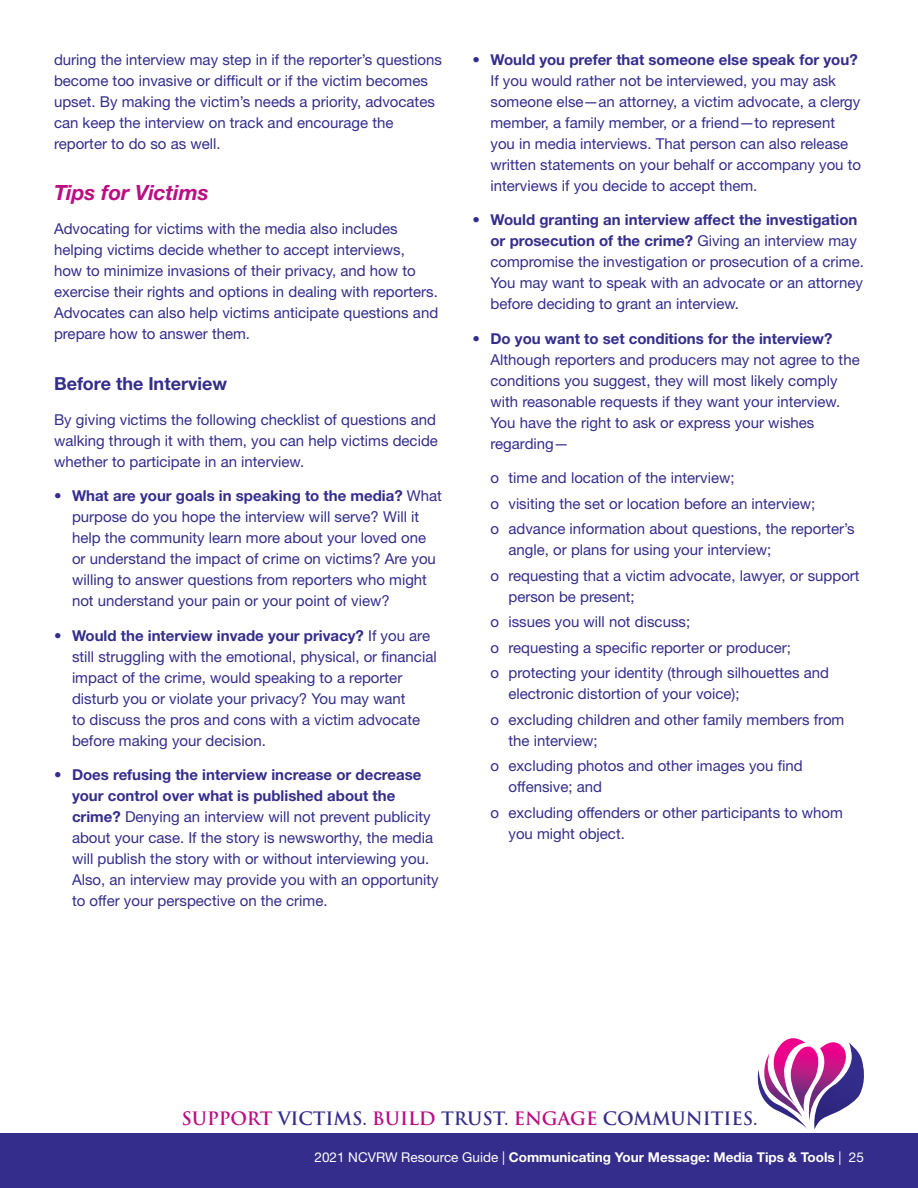
<style>
.page{position:relative;width:918px;height:1188px;background:#fff}
.page>*{position:absolute;margin:0;border:0;box-sizing:border-box;transform-origin:0 0}
.L2_Head{font:italic 700 21px "Helvetica Neue LT Std";color:#ba0e82}
.t1{font:700 18px "Trajan Pro";letter-spacing:-.005em;color:#342d8c}
.L3_Head{font:700 18px "Helvetica Neue LT Std";color:#342d8c}
.Bullet_L1{font:15px/21px "Helvetica Neue LT Std";color:#342d8c}
.Body_text{font:15px/21px "Helvetica Neue LT Std";color:#342d8c}
.Bullet_L2_-_less_spa{font:15px/21px "Helvetica Neue LT Std";color:#342d8c}
.t2{font:700 13.5px "Helvetica Neue LT Std";color:#fff}
.s1{font-weight:700}
.s2{color:#ba0e82}
.s3{font-weight:400}
</style>
<div class="page">
<div style="left:0;top:1133px;width:918px;height:55px;background:#342d8c"></div>
<svg style="left:757px;top:1038px;width:107px;height:91px"></svg>
<p class="Body_text" style="left:54px;top:49px;width:389px">during the interview may step in if the reporter’s questions become too invasive or difficult or if the victim becomes upset. By making the victim’s needs a priority, advocates can keep the interview on track and encourage the reporter to do so as well.</p>
<p class="L2_Head" style="left:54px;top:179px;width:156px">Tips for Victims</p>
<p class="Body_text" style="left:54px;top:218px;width:386px">Advocating for victims with the media also includes helping victims decide whether to accept interviews,<br>how to minimize invasions of their privacy, and how to exercise their rights and options in dealing with reporters.<br>Advocates can also help victims anticipate questions and prepare how to answer them.</p>
<p class="L3_Head" style="left:54px;top:373px;width:174px">Before the Interview</p>
<p class="Body_text" style="left:54px;top:409px;width:385px">By giving victims the following checklist of questions and walking through it with them, you can help victims decide whether to participate in an interview.</p>
<p class="Bullet_L1" style="left:72px;top:485px;width:371px;text-indent:-18px">• <span class="s1">What are your goals in speaking to the media?</span> What purpose do you hope the interview will serve? Will it help the community learn more about your loved one or understand the impact of crime on victims? Are you willing to answer questions from reporters who might not understand your pain or your point of view?</p>
<p class="Bullet_L1" style="left:72px;top:625px;width:366px;text-indent:-18px">• <span class="s1">Would the interview invade your privacy?</span> If you are still struggling with the emotional, physical, or financial impact of the crime, would speaking to a reporter disturb you or violate your privacy? You may want<br>to discuss the pros and cons with a victim advocate before making your decision.</p>
<p class="Bullet_L1" style="left:72px;top:764px;width:368px;text-indent:-18px">• <span class="s1">Does refusing the interview increase or decrease your control over what is published about the crime?</span> Denying an interview will not prevent publicity about your case. If the story is newsworthy, the media will publish the story with or without interviewing you.<br>Also, an interview may provide you with an opportunity to offer your perspective on the crime.</p>
<p class="Bullet_L1" style="left:490px;top:49px;width:372px;text-indent:-18px">• <span class="s1">Would you prefer that someone else speak for you?<br></span>If you would rather not be interviewed, you may ask someone else—an attorney, a victim advocate, a clergy member, a family member, or a friend—to represent you in media interviews. That person can also release written statements on your behalf or accompany you to interviews if you decide to accept them.</p>
<p class="Bullet_L1" style="left:490px;top:209px;width:375px;text-indent:-18px">• <span class="s1">Would granting an interview affect the investigation or prosecution of the crime?</span> Giving an interview may compromise the investigation or prosecution of a crime.<br>You may want to speak with an advocate or an attorney before deciding to grant an interview.</p>
<p class="Bullet_L1" style="left:490px;top:328px;width:371px;text-indent:-18px">• <span class="s1">Do you want to set conditions for the interview?<br></span>Although reporters and producers may not agree to the conditions you suggest, they will most likely comply with reasonable requests if they want your interview.<br>You have the right to ask or express your wishes regarding—</p>
<p class="Bullet_L2_-_less_spa" style="left:490px;top:467px;width:246px">o time and location of the interview;</p>
<p class="Bullet_L2_-_less_spa" style="left:490px;top:493px;width:326px">o visiting the set or location before an interview;</p>
<p class="Bullet_L2_-_less_spa" style="left:508px;top:518px;width:348px;text-indent:-18px">o advance information about questions, the reporter’s angle, or plans for using your interview;</p>
<p class="Bullet_L2_-_less_spa" style="left:508px;top:565px;width:353px;text-indent:-18px">o requesting that a victim advocate, lawyer, or support person be present;</p>
<p class="Bullet_L2_-_less_spa" style="left:490px;top:611px;width:201px">o issues you will not discuss;</p>
<p class="Bullet_L2_-_less_spa" style="left:490px;top:637px;width:302px">o requesting a specific reporter or producer;</p>
<p class="Bullet_L2_-_less_spa" style="left:508px;top:662px;width:322px;text-indent:-18px">o protecting your identity (through silhouettes and electronic distortion of your voice);</p>
<p class="Bullet_L2_-_less_spa" style="left:508px;top:709px;width:337px;text-indent:-18px">o excluding children and other family members from the interview;</p>
<p class="Bullet_L2_-_less_spa" style="left:508px;top:755px;width:296px;text-indent:-18px">o excluding photos and other images you find offensive; and</p>
<p class="Bullet_L2_-_less_spa" style="left:508px;top:802px;width:336px;text-indent:-18px">o excluding offenders or other participants to whom you might object.</p>
<p class="t1" style="left:181px;top:1107px;width:578px"><span class="s2">SUPPORT</span> VICTIMS. <span class="s2">BUILD</span> TRUST. <span class="s2">ENGAGE</span> COMMUNITIES.</p>
<p class="t2" style="left:315px;top:1148px;width:551px"><span class="s3">2021 NCVRW Resource Guide |</span> Communicating Your Message: Media Tips &amp; Tools <span class="s3">| 25</span></p>
</div>
